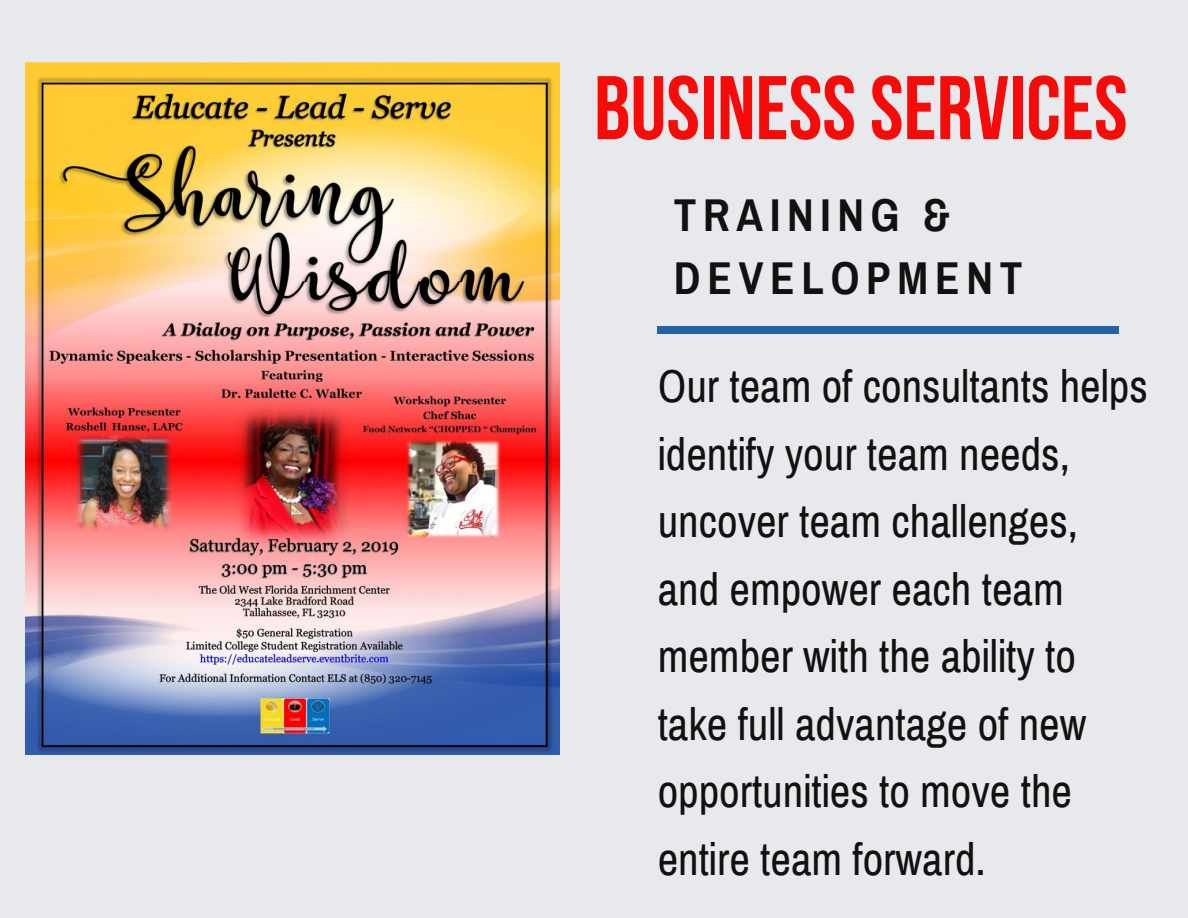
<style>
.page{position:relative;width:1188px;height:918px;background:#e7e9ec}
.page>*{position:absolute;margin:0;border:0;box-sizing:border-box;transform-origin:0 0}
.t1{font:700 90px "Bebas Neue";color:#f60b08}
.t2{font:45px/67.5px "Archivo Narrow";color:#111}
.t3{font:700 45px/63px "Archivo Narrow";letter-spacing:.15em;color:#111}
</style>
<div class="page">
<div style="left:658px;top:326px;width:461px;height:8px;background:#2165a8"></div>
<img style="left:25px;top:63px;width:535px;height:691px">
<p class="t1" style="left:594px;top:72px;width:535px">BUSINESSSERVICES</p>
<p class="t3" style="left:674px;top:185px;width:350px">TRAINING &amp;<br>DEVELOPMENT</p>
<p class="t2" style="left:658px;top:354px;width:492px">Our team of consultants helps identify your team needs, uncover team challenges, and empower each team member with the ability to take full advantage of new opportunities to move the entire team forward.</p>
</div>
